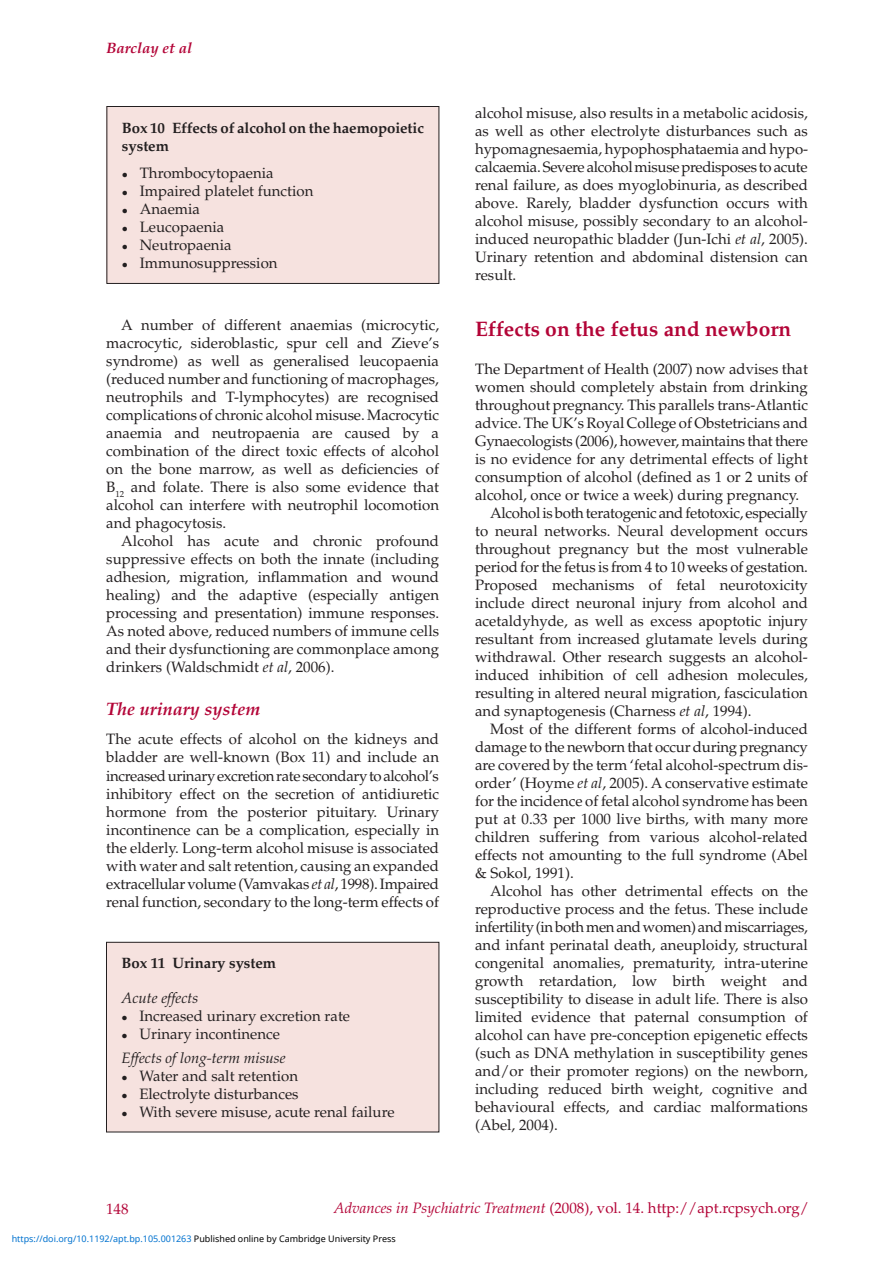
<style>
.page{position:relative;width:893px;height:1263px;background:#fff}
.page>*{position:absolute;margin:0;border:0;box-sizing:border-box;transform-origin:0 0}
.subhead_1{font:700 21px "Palatino";color:#b30437}
.subhead_2{font:italic 700 18px "Palatino";color:#b30437}
.body_text{font:15px/18px "Palatino";color:#231f20;text-align:justify}
._1st_para{font:15px/18px "Palatino";color:#231f20;text-align:justify}
.Box_bullet_list{font:15px "Palatino";color:#231f20}
.t1{font:15px "Palatino";color:#b30437}
.Box_title{font:700 15px/18px "Palatino";letter-spacing:-.01em;color:#231f20}
.box_italic{font:italic 15px "Palatino";color:#231f20}
.t2{font:italic 700 15px "Palatino";color:#b30437}
.t3{font:9px "Noto Sans";color:#0172cf}
.s1{font-family:"Newspaper Pi BT";font-size:9px}
.s2{font-style:italic}
.s3{color:#000}
</style>
<div class="page">
<div style="left:106px;top:942px;width:333px;height:190px;background:#f6e2df"></div>
<div style="left:106px;top:942px;width:333px;height:190px;border:1px solid #231f20"></div>
<div style="left:107px;top:106px;width:332px;height:177px;background:#f6e2df"></div>
<div style="left:107px;top:106px;width:332px;height:178px;border:1px solid #231f20"></div>
<p class="t2" style="left:107px;top:40px;width:87px">Barclay et al</p>
<p class="Box_title" style="left:122px;top:119px;width:304px">Box 10 Effects of alcohol on the haemopoietic system</p>
<p class="Box_bullet_list" style="left:122px;top:164px;width:153px"><span class="s1">•</span> Thrombocytopaenia</p>
<p class="Box_bullet_list" style="left:122px;top:182px;width:193px"><span class="s1">•</span> Impaired platelet function</p>
<p class="Box_bullet_list" style="left:122px;top:200px;width:80px"><span class="s1">•</span> Anaemia</p>
<p class="Box_bullet_list" style="left:122px;top:218px;width:104px"><span class="s1">•</span> Leucopaenia</p>
<p class="Box_bullet_list" style="left:122px;top:236px;width:111px"><span class="s1">•</span> Neutropaenia</p>
<p class="Box_bullet_list" style="left:122px;top:254px;width:157px"><span class="s1">•</span> Immunosuppression</p>
<p class="body_text" style="left:106px;top:316px;width:334px;text-indent:15px">A number of different anaemias (microcytic, macrocytic, sideroblastic, spur cell and Zieve’s syndrome) as well as generalised leucopaenia (reduced number and functioning of macrophages, neutrophils and T-lymphocytes) are recognised complications of chronic alcohol misuse. Macrocytic anaemia and neutropaenia are caused by a combination of the direct toxic effects of alcohol on the bone marrow, as well as deficiencies of B<sub>12</sub> and folate. There is also some evidence that alcohol can interfere with neutrophil locomotion and phagocytosis.</p>
<p class="body_text" style="left:106px;top:532px;width:334px;text-indent:15px">Alcohol has acute and chronic profound suppressive effects on both the innate (including adhesion, migration, inflammation and wound healing) and the adaptive (especially antigen processing and presentation) immune responses.<br>As noted above, reduced numbers of immune cells and their dysfunctioning are commonplace among drinkers (Waldschmidt <span class="s2">et al</span>, 2006).</p>
<p class="subhead_2" style="left:106px;top:698px;width:156px">The urinary system</p>
<p class="_1st_para" style="left:106px;top:731px;width:334px">The acute effects of alcohol on the kidneys and bladder are well-known (Box 11) and include an increased urinary excretion rate secondary to alcohol’s inhibitory effect on the secretion of antidiuretic hormone from the posterior pituitary. Urinary incontinence can be a complication, especially in the elderly. Long-term alcohol misuse is associated with water and salt retention, causing an expanded extracellular volume (Vamvakas <span class="s2">et al</span>, 1998). Impaired renal function, secondary to the long-term effects of</p>
<p class="Box_title" style="left:122px;top:954px;width:156px">Box 11 Urinary system</p>
<p class="box_italic" style="left:122px;top:989px;width:78px">Acute effects</p>
<p class="Box_bullet_list" style="left:122px;top:1007px;width:230px"><span class="s1">•</span> Increased urinary excretion rate</p>
<p class="Box_bullet_list" style="left:122px;top:1025px;width:160px"><span class="s1">•</span> Urinary incontinence</p>
<p class="box_italic" style="left:122px;top:1049px;width:166px">Effects of long-term misuse</p>
<p class="Box_bullet_list" style="left:122px;top:1067px;width:178px"><span class="s1">•</span> Water and salt retention</p>
<p class="Box_bullet_list" style="left:122px;top:1085px;width:178px"><span class="s1">•</span> Electrolyte disturbances</p>
<p class="Box_bullet_list" style="left:122px;top:1103px;width:274px"><span class="s1">•</span> With severe misuse, acute renal failure</p>
<p class="_1st_para" style="left:475px;top:104px;width:334px">alcohol misuse, also results in a metabolic acidosis, as well as other electrolyte disturbances such as hypomagnesaemia, hypophosphataemia and hypo&shy;calcaemia. Severe alcohol misuse predisposes to acute renal failure, as does myoglobinuria, as described above. Rarely, bladder dysfunction occurs with alcohol misuse, possibly secondary to an alcohol&shy;induced neuropathic bladder (Jun-Ichi <span class="s2">et al</span>, 2005).<br>Urinary retention and abdominal distension can result.</p>
<p class="subhead_1" style="left:475px;top:316px;width:318px">Effects on the fetus and newborn</p>
<p class="_1st_para" style="left:475px;top:360px;width:334px">The Department of Health (2007) now advises that women should completely abstain from drinking throughout pregnancy. This parallels trans-Atlantic advice. The UK’s Royal College of Obstetricians and Gynaecologists (2006), however, maintains that there is no evidence for any detrimental effects of light consumption of alcohol (defined as 1 or 2 units of alcohol, once or twice a week) during pregnancy.</p>
<p class="body_text" style="left:475px;top:504px;width:334px;text-indent:15px">Alcohol is both teratogenic and fetotoxic, especially to neural networks. Neural development occurs throughout pregnancy but the most vulnerable period for the fetus is from 4 to 10 weeks of gestation.<br>Proposed mechanisms of fetal neurotoxicity include direct neuronal injury from alcohol and acetaldyhyde, as well as excess apoptotic injury resultant from increased glutamate levels during withdrawal. Other research suggests an alcohol&shy;induced inhibition of cell adhesion molecules, resulting in altered neural migration, fasciculation and synaptogenesis (Charness <span class="s2">et al</span>, 1994).</p>
<p class="body_text" style="left:475px;top:720px;width:334px;text-indent:15px">Most of the different forms of alcohol-induced damage to the newborn that occur during pregnancy are covered by the term ‘fetal alcohol-spectrum dis&shy;order’ (Hoyme <span class="s2">et al</span>, 2005). A conservative estimate for the incidence of fetal alcohol syndrome has been put at 0.33 per 1000 live births, with many more children suffering from various alcohol-related effects not amounting to the full syndrome (Abel &amp; Sokol, 1991).</p>
<p class="body_text" style="left:475px;top:882px;width:334px;text-indent:15px">Alcohol has other detrimental effects on the reproductive process and the fetus. These include infertility (in both men and women) and miscarriages, and infant perinatal death, aneuploidy, structural congenital anomalies, prematurity, intra-uterine growth retardation, low birth weight and susceptibility to disease in adult life. There is also limited evidence that paternal consumption of alcohol can have pre-conception epigenetic effects (such as DNA methylation in susceptibility genes and/or their promoter regions) on the newborn, including reduced birth weight, cognitive and behavioural effects, and cardiac malformations (Abel, 2004).</p>
<p class="t1" style="left:106px;top:1200px;width:24px">148</p>
<p class="t1" style="left:334px;top:1199px;width:477px"><span class="s2">Advances in Psychiatric Treatment</span> (2008), vol. 14. http://apt.rcpsych.org/</p>
<p class="t3" style="left:12px;top:1232px;width:386px">https://doi.org/10.1192/apt.bp.105.001263 <span class="s3">Published online by Cambridge University Press</span></p>
</div>
